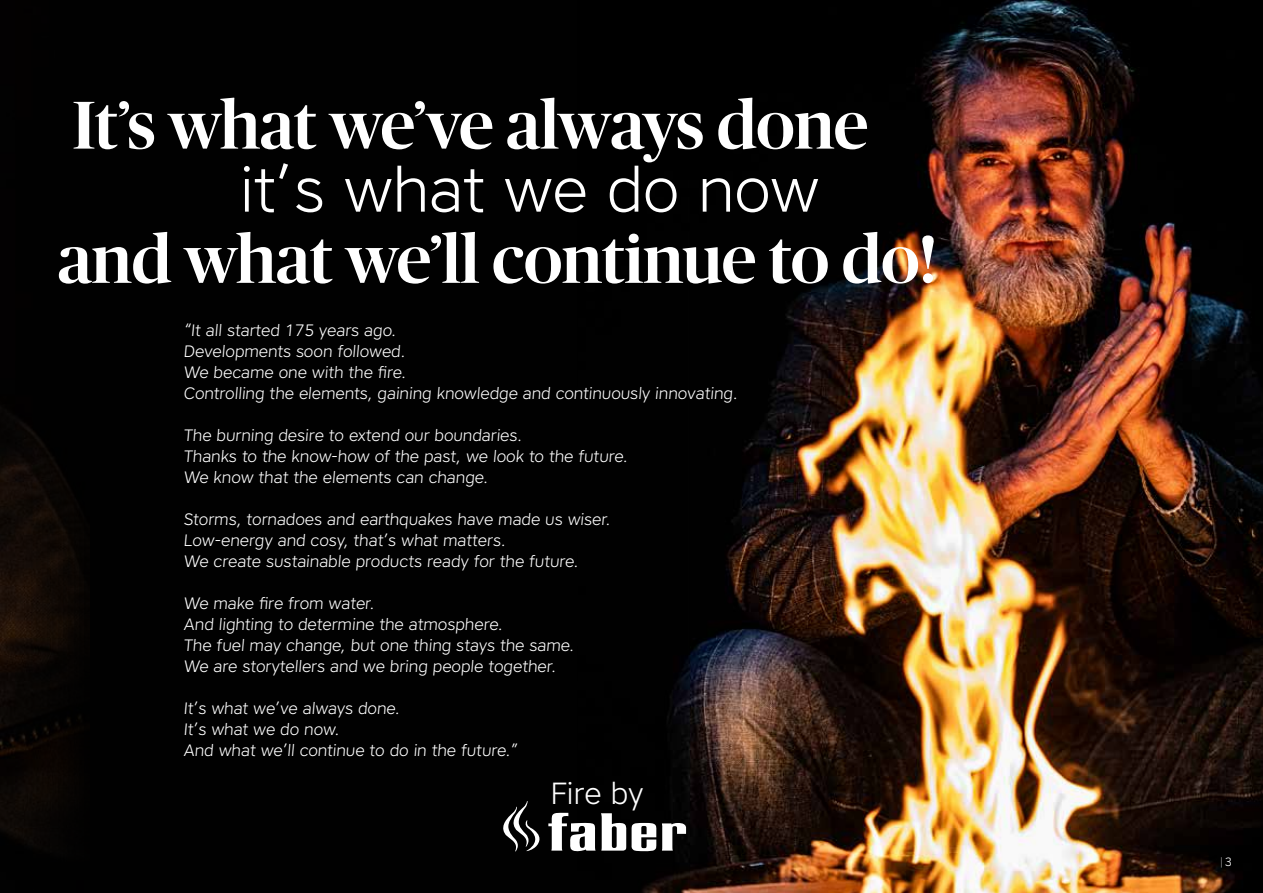
<style>
.page{position:relative;width:1263px;height:893px;background:#010101}
.page>*{position:absolute;margin:0;border:0;box-sizing:border-box;transform-origin:0 0}
.t1{font:500 67.35px/134.2px "Publico Banner";color:#fff}
.t2{font:300 63px "Core Sans A35";color:#fff}
.t3{font:300 30.6px "Core Sans A35";color:#fff}
.t4{font:300 16.5px/21px "Core Sans A35";color:#fff}
.t5{font:500 12px "Publico Banner";color:#fff}
.s1{font-family:"Core Sans A35";font-weight:300}
</style>
<div class="page">
<img style="left:0;top:413px;width:84px;height:433px">
<img style="left:642px;top:0;width:621px;height:893px">
<svg style="left:548px;top:813px;width:138px;height:39px"></svg>
<svg style="left:503px;top:801px;width:37px;height:50px"></svg>
<h1 class="t1" style="left:58px;top:54px;width:880px">It’s what we’ve always done and what we’ll continue to do!</h1>
<h2 class="t2" style="left:240px;top:149px;width:581px">it’s what we do now</h2>
<p class="t4" style="left:184px;top:319px;width:557px">“It all started 175 years ago.<br>Developments soon followed.<br>We became one with the fire.<br>Controlling the elements, gaining knowledge and continuously innovating.</p>
<p class="t4" style="left:184px;top:424px;width:447px">The burning desire to extend our boundaries.<br>Thanks to the know-how of the past, we look to the future.<br>We know that the elements can change.</p>
<p class="t4" style="left:184px;top:508px;width:430px">Storms, tornadoes and earthquakes have made us wiser.<br>Low-energy and cosy, that’s what matters.<br>We create sustainable products ready for the future.</p>
<p class="t4" style="left:183px;top:592px;width:394px">We make fire from water.<br>And lighting to determine the atmosphere.<br>The fuel may change, but one thing stays the same.<br>We are storytellers and we bring people together.</p>
<p class="t4" style="left:183px;top:697px;width:338px">It’s what we’ve always done.<br>It’s what we do now.<br>And what we’ll continue to do in the future.”</p>
<h3 class="t3" style="left:551px;top:774px;width:94px">Fire by</h3>
<p class="t5" style="left:1220px;top:853px;width:13px">| <span class="s1">3</span></p>
</div>
